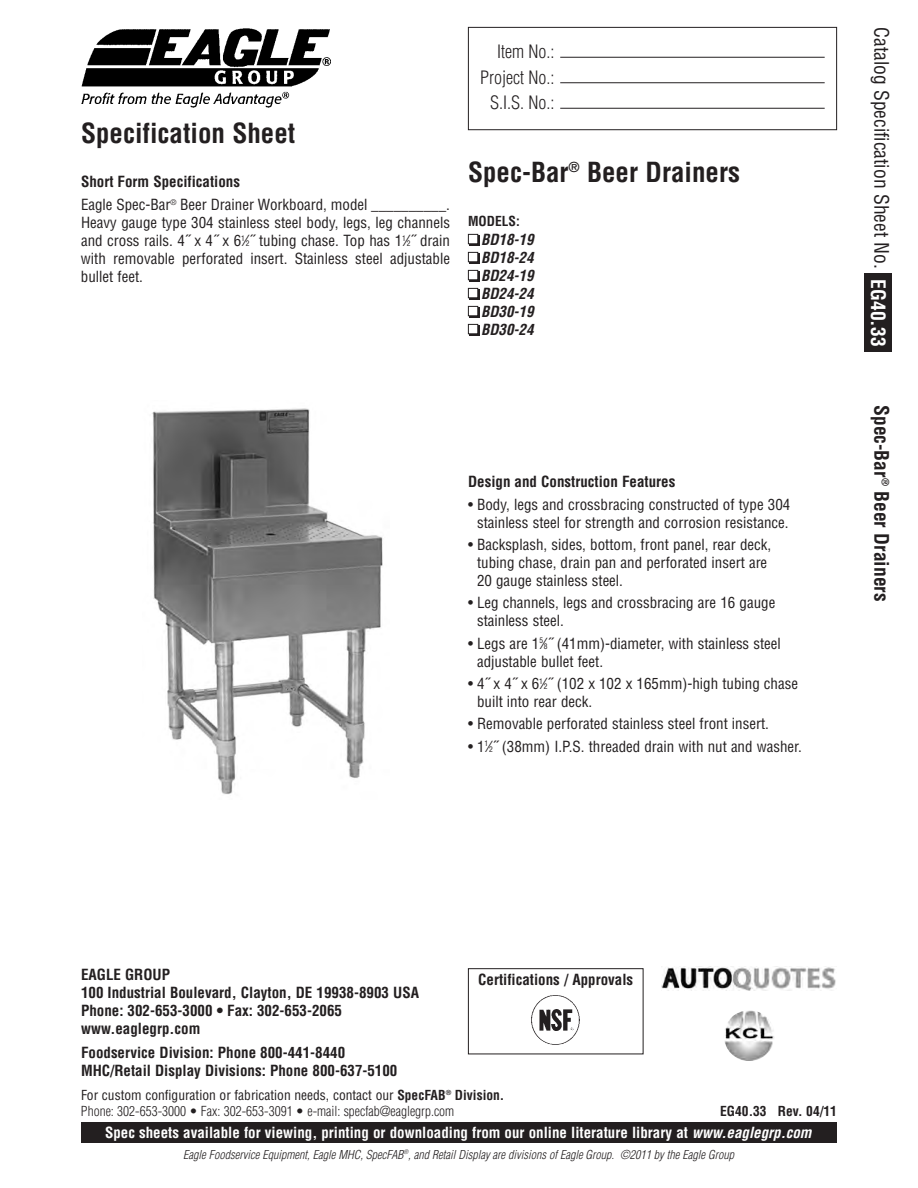
<style>
.page{position:relative;width:918px;height:1188px;background:#fff}
.page>*{position:absolute;margin:0;border:0;box-sizing:border-box;transform-origin:0 0}
.t1{font:700 condensed 27px "Helvetica";color:#231f20}
.t2{font:condensed 19.5px "Helvetica";color:#231f20}
.t3{font:700 condensed 19.5px "Helvetica";color:#231f20}
.t4{font:300 condensed 18px/25.5px "Helvetica";color:#231f20;text-align:right}
.t5{font:condensed 15px/18px "Helvetica";color:#231f20}
.t6{font:700 condensed 15px/18px "Helvetica";color:#231f20}
.t7{font:700 condensed 15px "Helvetica";color:#fff}
.t8{font:italic 700 condensed 15px/18px "Helvetica";color:#231f20;text-align:justify}
.t9{font:300 condensed 13.5px/16.2px "Helvetica";color:#231f20}
.t10{font:700 condensed 13.5px "Helvetica";color:#231f20}
.t11{font:italic 300 condensed 12px "Helvetica";color:#231f20}
.s1{font-weight:700}
.s2{font-size:7.5px}
.s3{font-weight:700;color:#fff}
.s4{font-weight:400}
.s5{font-style:italic}
</style>
<div class="page">
<div style="left:864px;top:274px;width:28px;height:78px;background:#231f20"></div>
<div style="left:468px;top:27px;width:369px;height:103px;border:1px solid #231f20"></div>
<hr style="left:560px;top:82px;width:265px;height:1px;background:#231f20">
<hr style="left:560px;top:57px;width:265px;height:1px;background:#231f20">
<hr style="left:560px;top:108px;width:265px;height:1px;background:#231f20">
<img style="left:81px;top:28px;width:250px;height:79px">
<div style="left:81px;top:1122px;width:756px;height:21px;background:#231f20"></div>
<svg style="left:724px;top:1010px;width:51px;height:51px"></svg>
<img style="left:724px;top:1011px;width:51px;height:49px;border-radius:50%">
<div style="left:470px;top:236px;width:10px;height:10px;background:#231f20"></div>
<div style="left:468px;top:234px;width:10px;height:10px;background:#fff"></div>
<div style="left:468px;top:234px;width:10px;height:10px;border:1px solid #231f20"></div>
<div style="left:470px;top:254px;width:10px;height:10px;background:#231f20"></div>
<div style="left:468px;top:252px;width:10px;height:10px;background:#fff"></div>
<div style="left:468px;top:252px;width:10px;height:10px;border:1px solid #231f20"></div>
<div style="left:468px;top:968px;width:175px;height:86px;border:1px solid #231f20"></div>
<img style="left:531px;top:994px;width:50px;height:51px;border-radius:50%">
<div style="left:470px;top:272px;width:10px;height:10px;background:#231f20"></div>
<div style="left:468px;top:270px;width:10px;height:10px;background:#fff"></div>
<div style="left:468px;top:270px;width:10px;height:10px;border:1px solid #231f20"></div>
<div style="left:470px;top:290px;width:10px;height:10px;background:#231f20"></div>
<div style="left:468px;top:288px;width:10px;height:10px;background:#fff"></div>
<div style="left:468px;top:288px;width:10px;height:10px;border:1px solid #231f20"></div>
<div style="left:470px;top:308px;width:10px;height:10px;background:#231f20"></div>
<div style="left:468px;top:306px;width:10px;height:10px;background:#fff"></div>
<div style="left:468px;top:306px;width:10px;height:10px;border:1px solid #231f20"></div>
<div style="left:470px;top:326px;width:10px;height:10px;background:#231f20"></div>
<div style="left:468px;top:324px;width:10px;height:10px;background:#fff"></div>
<div style="left:468px;top:324px;width:10px;height:10px;border:1px solid #231f20"></div>
<img style="left:152px;top:408px;width:231px;height:386px">
<img style="left:662px;top:967px;width:174px;height:23px">
<h1 class="t1" style="left:81px;top:117px;width:216px">Specification Sheet</h1>
<p class="t5" style="left:81px;top:169px;width:371px;line-height:23.4px"><span class="s1">Short Form Specifications<br></span>Eagle Spec-Bar<sup>®</sup> Beer Drainer Workboard, model __________.</p>
<p class="t5" style="left:81px;top:213px;width:371px;text-align:justify">Heavy gauge type 304 stainless steel body, legs, leg channels and cross rails. 4˝ x 4˝ x 6<sup>1</sup>⁄<span class="s2">2</span>˝ tubing chase. Top has 1<sup>1</sup>⁄<span class="s2">2</span>˝ drain with removable perforated insert. Stainless steel adjustable bullet feet.</p>
<p class="t4" style="left:480px;top:39px;width:76px">Item No.:<br>Project No.:<br>S.I.S. No.:</p>
<h1 class="t1" style="left:468px;top:156px;width:274px">Spec-Bar<sup>®</sup> Beer Drainers</h1>
<p class="t10" style="left:468px;top:213px;width:53px">MODELS:</p>
<p class="t8" style="left:481px;top:231px;width:54px">BD18-19<br>BD18-24<br>BD24-19<br>BD24-24<br>BD30-19<br>BD30-24</p>
<p class="t6" style="left:468px;top:473px;width:209px">Design and Construction Features</p>
<p class="t5" style="left:468px;top:495px;width:324px;text-align:center">• Body, legs and crossbracing constructed of type 304 stainless steel for strength and corrosion resistance.</p>
<p class="t5" style="left:477px;top:535px;width:296px;text-indent:-9px">• Backsplash, sides, bottom, front panel, rear deck, tubing chase, drain pan and perforated insert are<br>20 gauge stainless steel.</p>
<p class="t5" style="left:477px;top:594px;width:300px;text-indent:-9px">• Leg channels, legs and crossbracing are 16 gauge stainless steel.</p>
<p class="t5" style="left:477px;top:634px;width:305px;text-indent:-9px">• Legs are 1<sup>5</sup>⁄<span class="s2">8</span>˝ (41mm)-diameter, with stainless steel adjustable bullet feet.</p>
<p class="t5" style="left:477px;top:674px;width:323px;text-indent:-9px">• 4˝ x 4˝ x 6<sup>1</sup>⁄<span class="s2">2</span>˝ (102 x 102 x 165mm)-high tubing chase built into rear deck.</p>
<p class="t5" style="left:468px;top:714px;width:303px">• Removable perforated stainless steel front insert.</p>
<p class="t5" style="left:468px;top:737px;width:335px">• 1<sup>1</sup>⁄<span class="s2">2</span>˝ (38mm) I.P.S. threaded drain with nut and washer.</p>
<h2 class="t2" style="left:894px;top:27px;width:321px;rotate:90deg">Catalog Specification Sheet No. <span class="s3">EG40.33</span></h2>
<h2 class="t3" style="left:893px;top:405px;width:198px;rotate:90deg">Spec-Bar<sup>®</sup> Beer Drainers</h2>
<p class="t6" style="left:81px;top:965px;width:340px">EAGLE GROUP<br>100 Industrial Boulevard, Clayton, DE 19938-8903 USA<br>Phone: 302-653-3000 • Fax: 302-653-2065 www.eaglegrp.com</p>
<p class="t6" style="left:81px;top:1044px;width:318px">Foodservice Division: Phone 800-441-8440<br>MHC/Retail Display Divisions: Phone 800-637-5100</p>
<p class="t6" style="left:478px;top:970px;width:156px">Certifications / Approvals</p>
<p class="t9" style="left:81px;top:1087px;width:425px"><span class="s4">For custom configuration or fabrication needs, contact our</span> <span class="s1">SpecFAB</span><sup>®</sup> <span class="s1">Division.<br></span>Phone: 302-653-3000 • Fax: 302-653-3091 • e-mail: specfab@eaglegrp.com</p>
<p class="t10" style="left:720px;top:1103px;width:118px">EG40.33 Rev. 04/11</p>
<p class="t7" style="left:105px;top:1123px;width:708px">Spec sheets available for viewing, printing or downloading from our online literature library at <span class="s5">www.eaglegrp.com</span></p>
<p class="t11" style="left:183px;top:1147px;width:552px">Eagle Foodservice Equipment, Eagle MHC, SpecFAB<sup>®</sup>, and Retail Display are divisions of Eagle Group. ©2011 by the Eagle Group</p>
</div>
